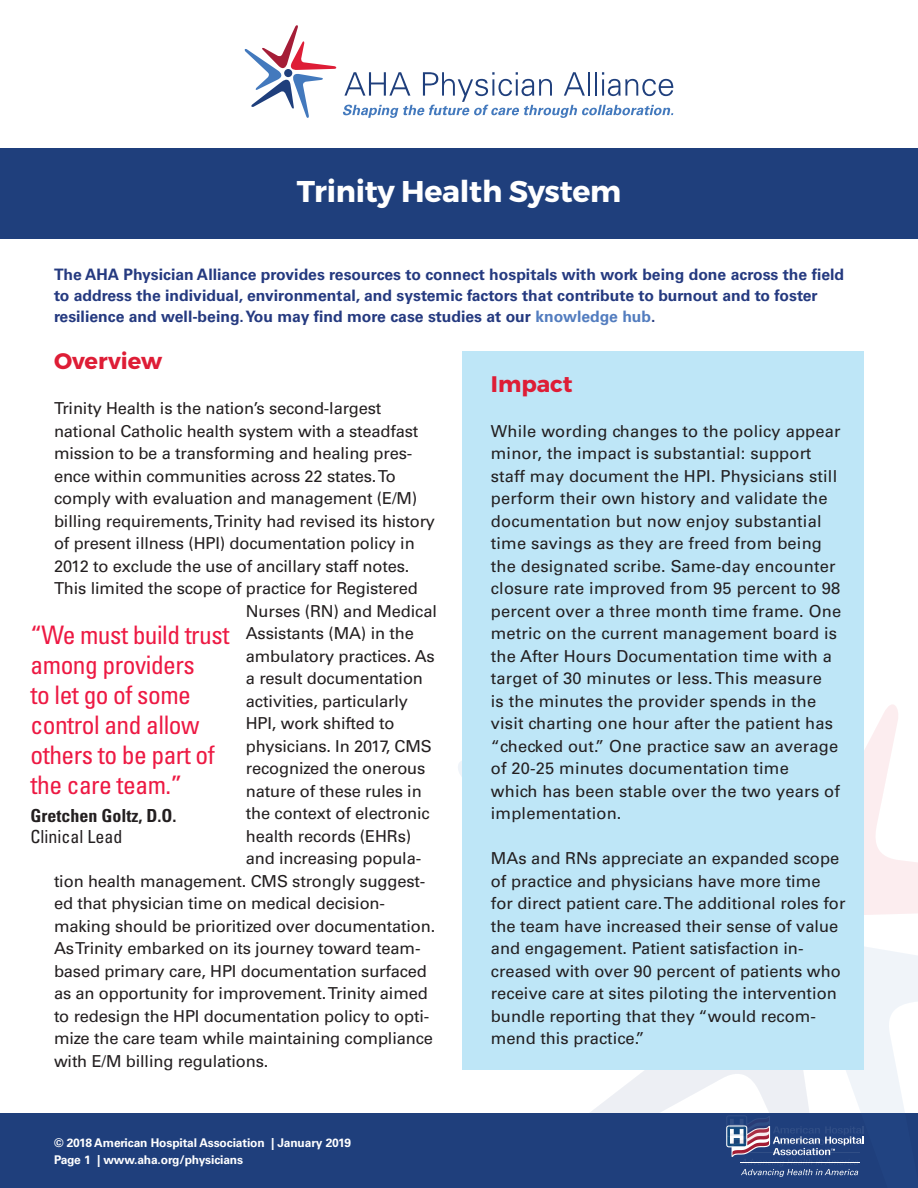
<style>
.page{position:relative;width:918px;height:1188px;background:#fff}
.page>*{position:absolute;margin:0;border:0;box-sizing:border-box;transform-origin:0 0}
.t1{font:700 30px "Montserrat";letter-spacing:-.01em;color:#fff}
.t2{font:condensed 25.5px/30px "Univers LT";letter-spacing:-.02em;color:#ed1943}
.t3{font:700 22.5px "Montserrat";color:#de1d36}
.t4{font:700 condensed 18px "Univers LT Std";color:#231f20}
.t5{font:condensed 18px "Univers LT";color:#231f20}
.t6{font:16.5px/22.5px "Univers LT Std";letter-spacing:-.01em;color:#231f20}
.t7{font:16.5px/22.5px "Univers LT Std";letter-spacing:.01em;color:#231f20}
.t8{font:700 15.75px/21px "Univers LT Std";color:#253a80}
.t9{font:700 12px/16.5px "Univers LT Std";letter-spacing:-.01em;color:#fff}
.s1{color:#537dbf}
</style>
<div class="page">
<div style="left:0;top:1114px;width:918px;height:74px;background:#1f3f7c"></div>
<svg style="left:244px;top:25px;width:429px;height:93px"></svg>
<svg style="left:498px;top:1069px;width:228px;height:45px"></svg>
<svg style="left:864px;top:704px;width:54px;height:211px"></svg>
<svg style="left:726px;top:947px;width:192px;height:230px"></svg>
<div style="left:0;top:148px;width:918px;height:90px;background:#1f3f7c"></div>
<div style="left:463px;top:351px;width:401px;height:718px;background:#bee6f7"></div>
<h1 class="t1" style="left:297px;top:173px;width:326px">Trinity Health System</h1>
<p class="t8" style="left:54px;top:264px;width:792px">The AHA Physician Alliance provides resources to connect hospitals with work being done across the field to address the individual, environmental, and systemic factors that contribute to burnout and to foster resilience and well-being. You may find more case studies at our <span class="s1">knowledge hub</span>.</p>
<h3 class="t3" style="left:54px;top:347px;width:110px">Overview</h3>
<p class="t6" style="left:54px;top:397px;width:329px">Trinity Health is the nation’s second-largest</p>
<p class="t6" style="left:54px;top:420px;width:366px">national Catholic health system with a steadfast</p>
<p class="t6" style="left:54px;top:442px;width:360px">mission to be a transforming and healing pres-</p>
<p class="t6" style="left:54px;top:465px;width:343px">ence within communities across 22 states. To</p>
<p class="t6" style="left:54px;top:487px;width:365px">comply with evaluation and management (E/M)</p>
<p class="t6" style="left:54px;top:510px;width:383px">billing requirements, Trinity had revised its history</p>
<p class="t6" style="left:54px;top:532px;width:362px">of present illness (HPI) documentation policy in</p>
<p class="t6" style="left:54px;top:555px;width:357px">2012 to exclude the use of ancillary staff notes.</p>
<p class="t6" style="left:54px;top:577px;width:365px">This limited the scope of practice for Registered</p>
<p class="t6" style="left:246px;top:600px;width:193px">Nurses (RN) and Medical</p>
<p class="t6" style="left:246px;top:622px;width:169px">Assistants (MA) in the</p>
<p class="t6" style="left:246px;top:645px;width:190px">ambulatory practices. As</p>
<p class="t6" style="left:246px;top:667px;width:179px">a result documentation</p>
<p class="t6" style="left:246px;top:690px;width:164px">activities, particularly</p>
<p class="t6" style="left:246px;top:712px;width:150px">HPI, work shifted to</p>
<p class="t6" style="left:246px;top:735px;width:187px">physicians. In 2017, CMS</p>
<p class="t6" style="left:246px;top:757px;width:181px">recognized the onerous</p>
<p class="t6" style="left:246px;top:780px;width:177px">nature of these rules in</p>
<p class="t6" style="left:246px;top:802px;width:185px">the context of electronic</p>
<p class="t6" style="left:246px;top:825px;width:167px">health records (EHRs)</p>
<p class="t6" style="left:246px;top:847px;width:177px">and increasing popula-</p>
<p class="t6" style="left:54px;top:870px;width:373px">tion health management. CMS strongly suggest-</p>
<p class="t6" style="left:54px;top:892px;width:333px">ed that physician time on medical decision-</p>
<p class="t6" style="left:54px;top:915px;width:383px">making should be prioritized over documentation.</p>
<p class="t6" style="left:54px;top:937px;width:368px">As Trinity embarked on its journey toward team-</p>
<p class="t6" style="left:54px;top:960px;width:375px">based primary care, HPI documentation surfaced</p>
<p class="t6" style="left:54px;top:982px;width:375px">as an opportunity for improvement. Trinity aimed</p>
<p class="t6" style="left:54px;top:1005px;width:377px">to redesign the HPI documentation policy to opti-</p>
<p class="t6" style="left:54px;top:1027px;width:380px">mize the care team while maintaining compliance</p>
<p class="t6" style="left:54px;top:1050px;width:216px">with E/M billing regulations.</p>
<h3 class="t3" style="left:491px;top:370px;width:83px">Impact</h3>
<p class="t7" style="left:491px;top:419px;width:352px">While wording changes to the policy appear minor, the impact is substantial: support staff may document the HPI. Physicians still perform their own history and validate the documentation but now enjoy substantial time savings as they are freed from being the designated scribe. Same-day encounter closure rate improved from 95 percent to 98 percent over a three month time frame. One metric on the current management board is the After Hours Documentation time with a target of 30 minutes or less. This measure<br>is the minutes the provider spends in the visit charting one hour after the patient has “checked out.” One practice saw an average of 20-25 minutes documentation time<br>which has been stable over the two years of implementation.</p>
<p class="t6" style="left:491px;top:847px;width:356px">MAs and RNs appreciate an expanded scope of practice and physicians have more time for direct patient care. The additional roles for the team have increased their sense of value and engagement. Patient satisfaction in&shy;creased with over 90 percent of patients who receive care at sites piloting the intervention bundle reporting that they “would recom&shy;mend this practice.”</p>
<h2 class="t2" style="left:31px;top:620px;width:200px">“We must build trust among providers<br>to let go of some control and allow others to be part of the care team.”</h2>
<p class="t4" style="left:31px;top:804px;width:147px">Gretchen Goltz, D.O.</p>
<p class="t5" style="left:31px;top:825px;width:93px">Clinical Lead</p>
<p class="t9" style="left:54px;top:1135px;width:299px">© 2018 American Hospital Association | January 2019<br>Page 1 | www.aha.org/physicians</p>
</div>
